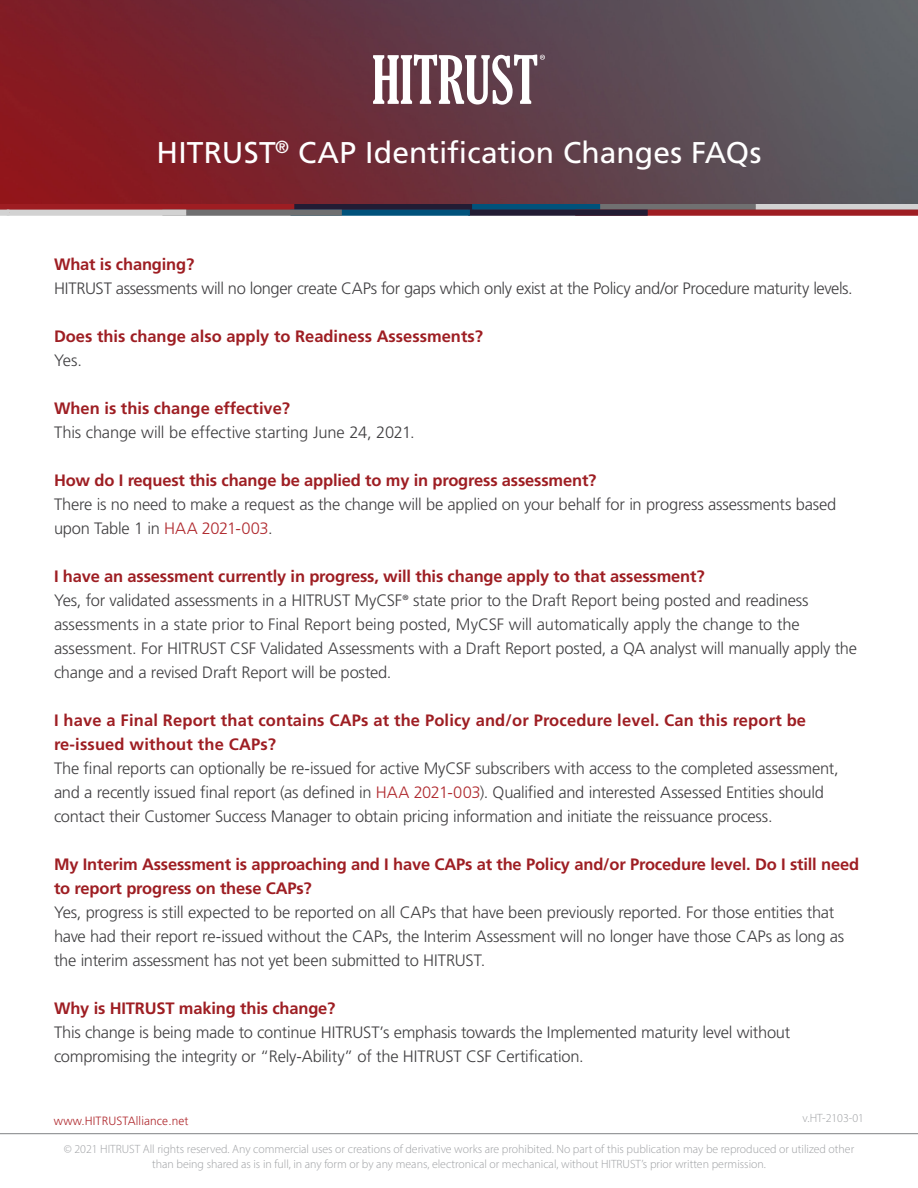
<style>
.page{position:relative;width:918px;height:1188px;background:#fff}
.page>*{position:absolute;margin:0;border:0;box-sizing:border-box;transform-origin:0 0}
.t1{font:30px "Frutiger";letter-spacing:.005em;color:#fff}
.t2{font:300 16.5px/24px "Frutiger";letter-spacing:-.015em;color:#414042}
.t3{font:700 16.5px/24px "Frutiger";letter-spacing:-.01em;color:#9e1e23}
.t4{font:700 16.5px/24px "Frutiger";letter-spacing:.01em;color:#9e1e23}
.t5{font:300 12px/15px "Myriad Pro";color:#9d9fa2;text-align:center}
.t6{font:300 12px "Frutiger";letter-spacing:.01em;color:#b02a2f}
.s1{color:#b02a2f}
.s2{font-weight:700;color:#9e1e23}
.s3{font-family:"Myriad Pro";font-weight:400}
</style>
<div class="page">
<img style="left:0;top:0;width:918px;height:204px">
<div style="left:0;top:204px;width:367px;height:6px;background:#9e1d22"></div>
<div style="left:294px;top:204px;width:180px;height:6px;background:#221c34"></div>
<div style="left:472px;top:204px;width:180px;height:6px;background:#00527b"></div>
<div style="left:600px;top:204px;width:180px;height:6px;background:#707071"></div>
<div style="left:756px;top:204px;width:162px;height:6px;background:#d2d2d2"></div>
<div style="left:575px;top:210px;width:343px;height:6px;background:#9e1d22"></div>
<div style="left:468px;top:210px;width:180px;height:6px;background:#221c34"></div>
<div style="left:291px;top:210px;width:179px;height:6px;background:#00527b"></div>
<div style="left:162px;top:210px;width:180px;height:6px;background:#707071"></div>
<div style="left:7px;top:210px;width:179px;height:6px;background:#d2d2d2"></div>
<div style="left:0;top:210px;width:9px;height:6px;background:#d2d2d2"></div>
<hr style="left:0;top:1133px;width:918px;height:1px;background:#808285">
<svg style="left:373px;top:54px;width:172px;height:51px"></svg>
<h1 class="t1" style="left:157px;top:135px;width:606px">HITRUST<sup>®</sup> CAP Identification Changes FAQs</h1>
<p class="t3" style="left:54px;top:252px;width:142px">What is changing?</p>
<p class="t2" style="left:54px;top:277px;width:800px">HITRUST assessments will no longer create CAPs for gaps which only exist at the Policy and/or Procedure maturity levels.</p>
<p class="t3" style="left:54px;top:324px;width:431px">Does this change also apply to Readiness Assessments?</p>
<p class="t2" style="left:54px;top:349px;width:30px">Yes.</p>
<p class="t3" style="left:54px;top:396px;width:238px">When is this change effective?</p>
<p class="t2" style="left:54px;top:421px;width:362px">This change will be effective starting June 24, 2021.</p>
<p class="t3" style="left:54px;top:468px;width:544px">How do I request this change be applied to my in progress assessment?</p>
<p class="t2" style="left:54px;top:493px;width:784px">There is no need to make a request as the change will be applied on your behalf for in progress assessments based upon Table 1 in <span class="s1">HAA 2021-003</span>.</p>
<p class="t2" style="left:54px;top:565px;width:805px"><span class="s2">I have an assessment currently in progress, will this change apply to that assessment?<br></span>Yes, for validated assessments in a HITRUST MyCSF<span class="s3">®</span> state prior to the Draft Report being posted and readiness assessments in a state prior to Final Report being posted, MyCSF will automatically apply the change to the assessment. For HITRUST CSF Validated Assessments with a Draft Report posted, a QA analyst will manually apply the change and a revised Draft Report will be posted.</p>
<p class="t4" style="left:54px;top:709px;width:754px">I have a Final Report that contains CAPs at the Policy and/or Procedure level. Can this report be re-issued without the CAPs?</p>
<p class="t2" style="left:54px;top:757px;width:786px">The final reports can optionally be re-issued for active MyCSF subscribers with access to the completed assessment, and a recently issued final report (as defined in <span class="s1">HAA 2021-003</span>). Qualified and interested Assessed Entities should contact their Customer Success Manager to obtain pricing information and initiate the reissuance process.</p>
<p class="t3" style="left:54px;top:853px;width:807px">My Interim Assessment is approaching and I have CAPs at the Policy and/or Procedure level. Do I still need to report progress on these CAPs?</p>
<p class="t2" style="left:54px;top:901px;width:792px">Yes, progress is still expected to be reported on all CAPs that have been previously reported. For those entities that have had their report re-issued without the CAPs, the Interim Assessment will no longer have those CAPs as long as the interim assessment has not yet been submitted to HITRUST.</p>
<p class="t3" style="left:54px;top:997px;width:283px">Why is HITRUST making this change?</p>
<p class="t2" style="left:54px;top:1021px;width:738px">This change is being made to continue HITRUST’s emphasis towards the Implemented maturity level without compromising the integrity or “Rely-Ability” of the HITRUST CSF Certification.</p>
<p class="t6" style="left:54px;top:1114px;width:136px">www.HITRUSTAlliance.net</p>
<p class="t5" style="left:803px;top:1110px;width:63px">v.HT-2103-01</p>
<p class="t5" style="left:64px;top:1142px;width:792px">© 2021 HITRUST All rights reserved. Any commercial uses or creations of derivative works are prohibited. No part of this publication may be reproduced or utilized other than being shared as is in full, in any form or by any means, electronical or mechanical, without HITRUST’s prior written permission.</p>
</div>
